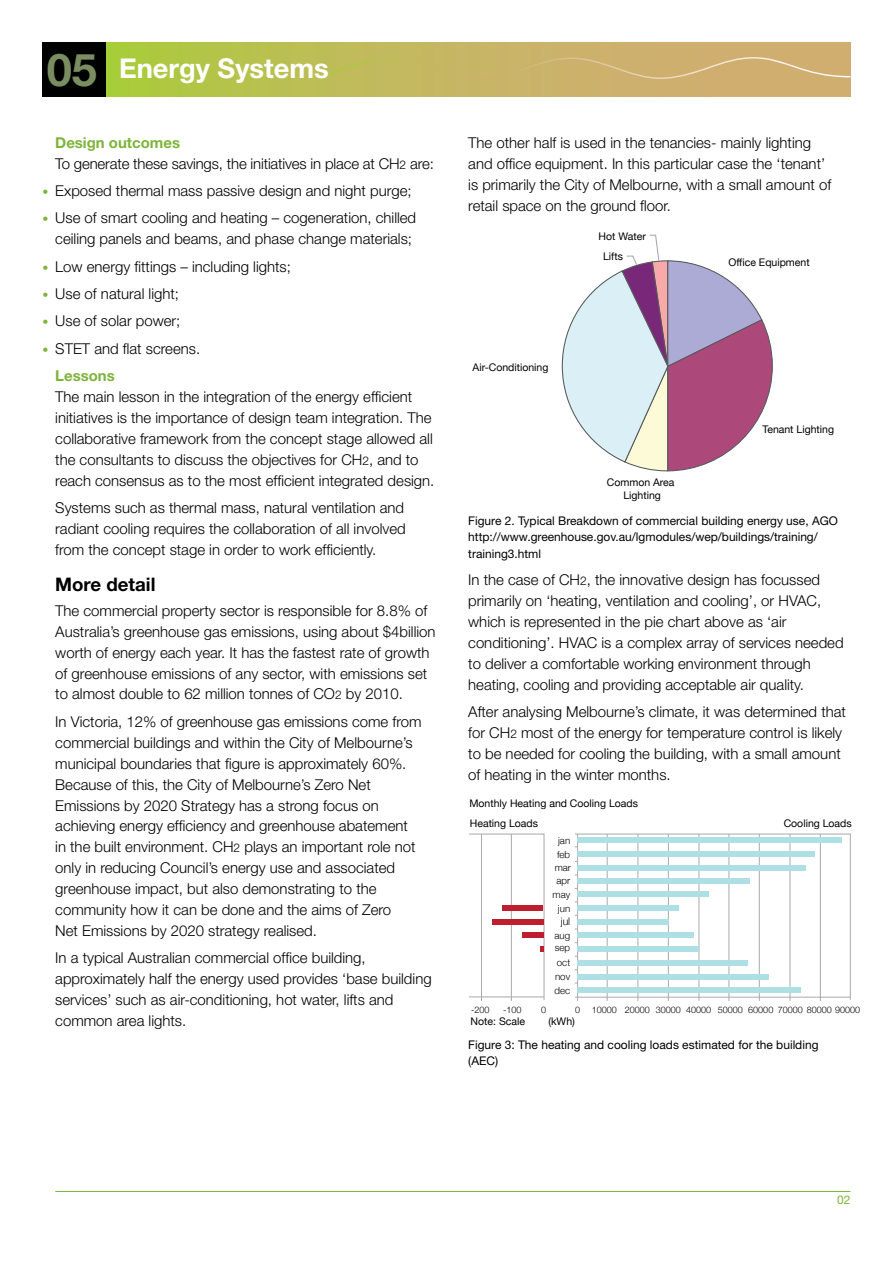
<style>
.page{position:relative;width:893px;height:1263px;background:#fff}
.page>*{position:absolute;margin:0;border:0;box-sizing:border-box;transform-origin:0 0}
.t1{font:700 27.3px "Helvetica Neue";color:#fff}
.t2{font:700 18.75px "Helvetica Neue";color:#000}
.t3{font:300 15px/21px "Helvetica Neue";color:#000}
.t4{font:12px/16.5px "Helvetica Neue";color:#000}
.t5{font:12px "Helvetica Neue";color:#7db439}
.t6{font:10.5px/12.6px "Helvetica Neue";color:#000;text-align:center}
.t7{font:300 10.5px "Helvetica Neue";color:#000}
.t8{font:300 9.75px/13.5px "Helvetica Neue";color:#000;text-align:center}
.t9{font:300 9px "Helvetica Neue";color:#000}
.s1{font-size:45.3px;color:#798d61}
.s2{font-weight:700;color:#7db439}
.s3{font-size:12px}
.s4{font-size:12px;color:#7db439}
</style>
<div class="page">
<hr style="left:55px;top:1191px;width:795px;height:1px;background:#7db439">
<div style="left:106px;top:43px;width:744px;height:54px;background:linear-gradient(to right,#b0c744,#d7a87b)"></div>
<svg style="left:329px;top:57px;width:521px;height:22px;background:#cbb46c"></svg>
<div style="left:43px;top:43px;width:63px;height:54px;background:#000"></div>
<svg style="left:561px;top:234px;width:212px;height:238px"></svg>
<svg style="left:574px;top:833px;width:277px;height:168px"></svg>
<hr style="left:820px;top:834px;width:1px;height:167px;background:#a7a9ac">
<hr style="left:790px;top:834px;width:1px;height:167px;background:#a7a9ac">
<hr style="left:759px;top:834px;width:1px;height:167px;background:#a7a9ac">
<hr style="left:728px;top:834px;width:1px;height:167px;background:#a7a9ac">
<hr style="left:698px;top:834px;width:1px;height:167px;background:#a7a9ac">
<hr style="left:668px;top:834px;width:1px;height:167px;background:#a7a9ac">
<hr style="left:637px;top:834px;width:1px;height:167px;background:#a7a9ac">
<hr style="left:607px;top:834px;width:1px;height:167px;background:#a7a9ac">
<hr style="left:577px;top:834px;width:1px;height:167px;background:#a7a9ac">
<div style="left:578px;top:838px;width:264px;height:5px;background:#aedfe4"></div>
<div style="left:578px;top:851px;width:237px;height:6px;background:#aedfe4"></div>
<div style="left:578px;top:865px;width:228px;height:5px;background:#aedfe4"></div>
<div style="left:578px;top:879px;width:172px;height:5px;background:#aedfe4"></div>
<div style="left:578px;top:892px;width:131px;height:5px;background:#aedfe4"></div>
<div style="left:578px;top:905px;width:101px;height:5px;background:#aedfe4"></div>
<div style="left:578px;top:919px;width:91px;height:5px;background:#aedfe4"></div>
<div style="left:578px;top:933px;width:116px;height:5px;background:#aedfe4"></div>
<div style="left:578px;top:946px;width:121px;height:5px;background:#aedfe4"></div>
<svg style="left:469px;top:833px;width:76px;height:168px"></svg>
<div style="left:578px;top:960px;width:170px;height:6px;background:#aedfe4"></div>
<div style="left:578px;top:974px;width:191px;height:5px;background:#aedfe4"></div>
<div style="left:578px;top:988px;width:223px;height:5px;background:#aedfe4"></div>
<h1 class="t1" style="left:47px;top:52px;width:284px"><span class="s1">05</span> Energy Systems</h1>
<p class="t3" style="left:55px;top:132px;width:380px"><span class="s2">Design outcomes<br></span>To generate these savings, the initiatives in place at CH<span class="s3">2</span> are:</p>
<p class="t3" style="left:43px;top:180px;width:371px"><span class="s4">•</span> Exposed thermal mass passive design and night purge;</p>
<p class="t3" style="left:43px;top:207px;width:375px;text-align:center"><span class="s4">•</span> Use of smart cooling and heating – cogeneration, chilled ceiling panels and beams, and phase change materials;</p>
<p class="t3" style="left:43px;top:255px;width:250px"><span class="s4">•</span> Low energy fittings – including lights;</p>
<p class="t3" style="left:43px;top:283px;width:138px"><span class="s4">•</span> Use of natural light;</p>
<p class="t3" style="left:43px;top:310px;width:139px"><span class="s4">•</span> Use of solar power;</p>
<p class="t3" style="left:55px;top:334px;width:146px;line-height:27.3px;text-indent:-13px"><span class="s4">•</span> STET and flat screens.<br><span class="s2">Lessons</span></p>
<p class="t3" style="left:55px;top:386px;width:381px">The main lesson in the integration of the energy efficient initiatives is the importance of design team integration. The collaborative framework from the concept stage allowed all the consultants to discuss the objectives for CH<span class="s3">2</span>, and to reach consensus as to the most efficient integrated design.</p>
<p class="t3" style="left:55px;top:497px;width:352px;text-align:justify">Systems such as thermal mass, natural ventilation and radiant cooling requires the collaboration of all involved from the concept stage in order to work efficiently.</p>
<p class="t2" style="left:55px;top:572px;width:102px">More detail</p>
<p class="t3" style="left:55px;top:599px;width:382px">The commercial property sector is responsible for 8.8% of Australia’s greenhouse gas emissions, using about $4billion worth of energy each year. It has the fastest rate of growth of greenhouse emissions of any sector, with emissions set to almost double to 62 million tonnes of CO<span class="s3">2</span> by 2010.</p>
<p class="t3" style="left:55px;top:711px;width:368px">In Victoria, 12% of greenhouse gas emissions come from commercial buildings and within the City of Melbourne’s municipal boundaries that figure is approximately 60%.<br>Because of this, the City of Melbourne’s Zero Net Emissions by 2020 Strategy has a strong focus on achieving energy efficiency and greenhouse abatement in the built environment. CH<span class="s3">2</span> plays an important role not only in reducing Council’s energy use and associated greenhouse impact, but also demonstrating to the community how it can be done and the aims of Zero<br>Net Emissions by 2020 strategy realised.</p>
<p class="t3" style="left:55px;top:947px;width:378px">In a typical Australian commercial office building, approximately half the energy used provides ‘base building services’ such as air-conditioning, hot water, lifts and common area lights.</p>
<p class="t3" style="left:468px;top:132px;width:365px">The other half is used in the tenancies- mainly lighting and office equipment. In this particular case the ‘tenant’ is primarily the City of Melbourne, with a small amount of retail space on the ground floor.</p>
<p class="t6" style="left:473px;top:361px;width:77px">Air-Conditioning</p>
<p class="t6" style="left:599px;top:230px;width:49px">Hot Water</p>
<p class="t6" style="left:603px;top:250px;width:21px">Lifts</p>
<p class="t6" style="left:607px;top:476px;width:69px">Common Area<br>Lighting</p>
<p class="t6" style="left:728px;top:256px;width:83px">Office Equipment</p>
<p class="t6" style="left:762px;top:423px;width:73px">Tenant Lighting</p>
<p class="t4" style="left:468px;top:512px;width:371px">Figure 2. Typical Breakdown of commercial building energy use, AGO http://www.greenhouse.gov.au/lgmodules/wep/buildings/training/ training3.html</p>
<p class="t3" style="left:468px;top:569px;width:377px">In the case of CH<span class="s3">2</span>, the innovative design has focussed primarily on ‘heating, ventilation and cooling’, or HVAC, which is represented in the pie chart above as ‘air conditioning’. HVAC is a complex array of services needed to deliver a comfortable working environment through heating, cooling and providing acceptable air quality.</p>
<p class="t3" style="left:468px;top:701px;width:379px">After analysing Melbourne’s climate, it was determined that for CH<span class="s3">2</span> most of the energy for temperature control is likely to be needed for cooling the building, with a small amount of heating in the winter months.</p>
<p class="t6" style="left:469px;top:797px;width:170px">Monthly Heating and Cooling Loads</p>
<p class="t6" style="left:470px;top:816px;width:70px">Heating Loads</p>
<p class="t8" style="left:555px;top:833px;width:18px">jan feb mar apr</p>
<p class="t8" style="left:553px;top:888px;width:19px">may jun</p>
<p class="t7" style="left:561px;top:914px;width:11px">jul</p>
<p class="t8" style="left:554px;top:929px;width:17px;line-height:12.6px;text-align:left">aug sep</p>
<p class="t8" style="left:555px;top:955px;width:17px;line-height:14.5px;text-align:left">oct nov</p>
<p class="t8" style="left:554px;top:983px;width:17px">dec</p>
<p class="t6" style="left:784px;top:816px;width:70px">Cooling Loads</p>
<p class="t9" style="left:471px;top:1004px;width:20px">-200</p>
<p class="t9" style="left:503px;top:1004px;width:20px">-100</p>
<p class="t9" style="left:541px;top:1004px;width:7px">0</p>
<p class="t9" style="left:575px;top:1004px;width:7px">0</p>
<p class="t9" style="left:592px;top:1004px;width:27px">10000</p>
<p class="t6" style="left:471px;top:1015px;width:56px">Note: Scale</p>
<p class="t6" style="left:548px;top:1015px;width:28px">(kWh)</p>
<p class="t9" style="left:625px;top:1004px;width:237px">20000 30000 40000 50000 60000 70000 80000 90000</p>
<p class="t4" style="left:468px;top:1036px;width:352px">Figure 3: The heating and cooling loads estimated for the building (AEC)</p>
<p class="t5" style="left:837px;top:1193px;width:15px">02</p>
</div>
